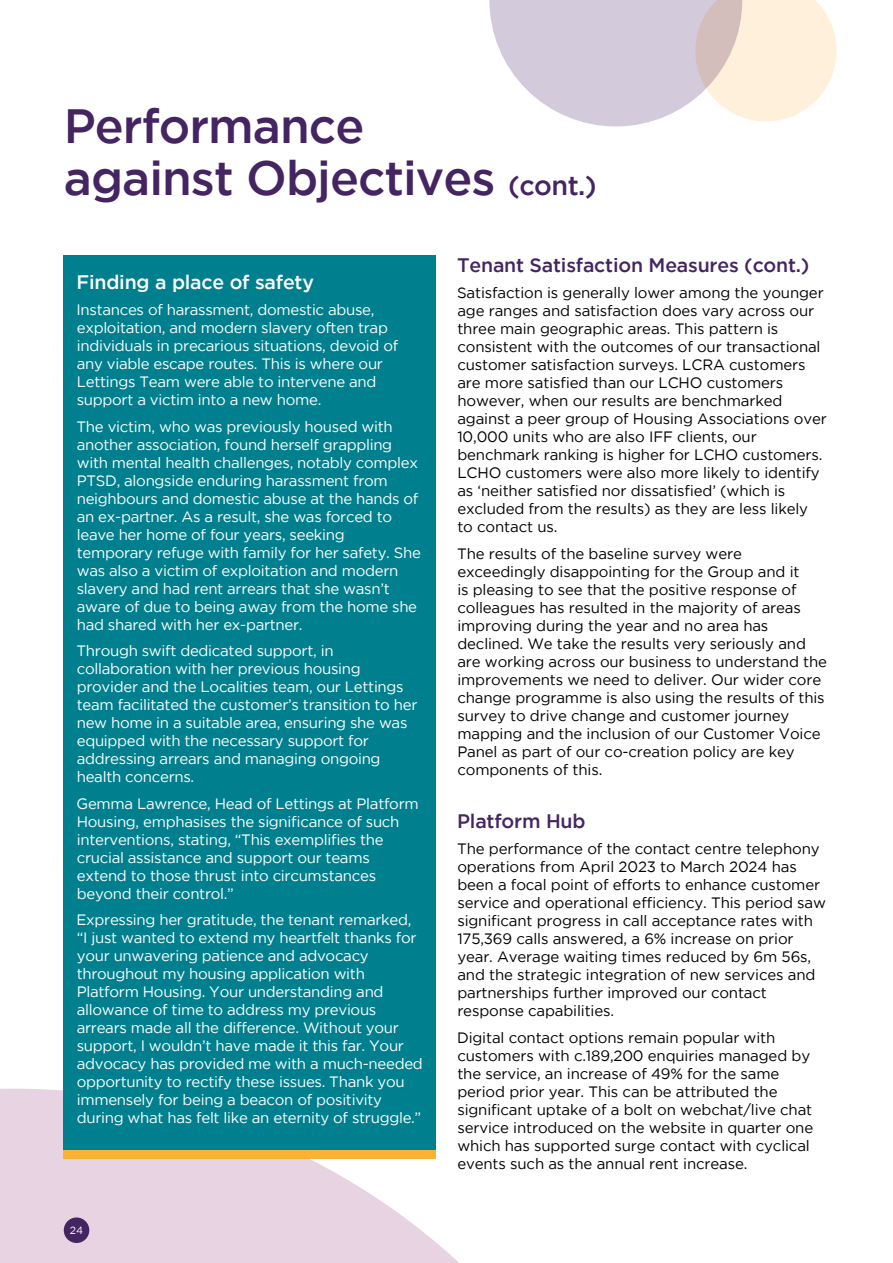
<style>
.page{position:relative;width:893px;height:1263px;background:#fff}
.page>*{position:absolute;margin:0;border:0;box-sizing:border-box;transform-origin:0 0}
.t1{font:500 48px/52.5px "Gotham";letter-spacing:-.02em;color:#442562}
.t2{font:500 19.5px "Gotham";letter-spacing:-.01em;color:#442562}
.t3{font:500 19.5px "Gotham";letter-spacing:-.01em;color:#fff}
.t4{font:15px/18px "Gotham";letter-spacing:-.01em;color:#000}
.t5{font:15px/18px "Gotham";letter-spacing:-.02em;color:#fff}
.t6{font:10.5px "Gotham";color:#fff}
.s1{font-size:27px}
</style>
<div class="page">
<svg style="left:0;top:1089px;width:459px;height:174px;fill:#e7d3e1"></svg>
<div style="left:64px;top:1217px;width:25px;height:26px;background:#442562;border-radius:50%"></div>
<svg style="left:489px;top:0;width:348px;height:126px"></svg>
<div style="left:64px;top:255px;width:372px;height:904px;background:#00808e"></div>
<div style="left:64px;top:1150px;width:372px;height:9px;background:#f9b234"></div>
<h1 class="t1" style="left:64px;top:98px;width:535px">Performance<br>against Objectives <span class="s1">(cont.)</span></h1>
<h2 class="t3" style="left:77px;top:271px;width:239px">Finding a place of safety</h2>
<p class="t5" style="left:77px;top:301px;width:323px">Instances of harassment, domestic abuse, exploitation, and modern slavery often trap individuals in precarious situations, devoid of any viable escape routes. This is where our Lettings Team were able to intervene and support a victim into a new home.</p>
<p class="t5" style="left:77px;top:417px;width:346px">The victim, who was previously housed with another association, found herself grappling with mental health challenges, notably complex PTSD, alongside enduring harassment from neighbours and domestic abuse at the hands of an ex-partner. As a result, she was forced to leave her home of four years, seeking temporary refuge with family for her safety. She was also a victim of exploitation and modern slavery and had rent arrears that she wasn’t aware of due to being away from the home she had shared with her ex-partner.</p>
<p class="t5" style="left:77px;top:642px;width:342px">Through swift dedicated support, in collaboration with her previous housing provider and the Localities team, our Lettings team facilitated the customer’s transition to her new home in a suitable area, ensuring she was equipped with the necessary support for addressing arrears and managing ongoing health concerns.</p>
<p class="t5" style="left:77px;top:794px;width:344px">Gemma Lawrence, Head of Lettings at Platform Housing, emphasises the significance of such interventions, stating, “This exemplifies the crucial assistance and support our teams extend to those thrust into circumstances beyond their control.”</p>
<p class="t5" style="left:77px;top:911px;width:348px">Expressing her gratitude, the tenant remarked, “I just wanted to extend my heartfelt thanks for your unwavering patience and advocacy throughout my housing application with Platform Housing. Your understanding and allowance of time to address my previous arrears made all the difference. Without your support, I wouldn’t have made it this far. Your advocacy has provided me with a much-needed opportunity to rectify these issues. Thank you immensely for being a beacon of positivity during what has felt like an eternity of struggle.”</p>
<p class="t6" style="left:70px;top:1224px;width:15px">24</p>
<h2 class="t2" style="left:457px;top:254px;width:354px">Tenant Satisfaction Measures (cont.)</h2>
<p class="t4" style="left:457px;top:284px;width:371px">Satisfaction is generally lower among the younger age ranges and satisfaction does vary across our three main geographic areas. This pattern is consistent with the outcomes of our transactional customer satisfaction surveys. LCRA customers are more satisfied than our LCHO customers however, when our results are benchmarked against a peer group of Housing Associations over 10,000 units who are also IFF clients, our benchmark ranking is higher for LCHO customers.<br>LCHO customers were also more likely to identify as ‘neither satisfied nor dissatisfied’ (which is excluded from the results) as they are less likely to contact us.</p>
<p class="t4" style="left:457px;top:544px;width:371px">The results of the baseline survey were exceedingly disappointing for the Group and it<br>is pleasing to see that the positive response of colleagues has resulted in the majority of areas improving during the year and no area has declined. We take the results very seriously and are working across our business to understand the improvements we need to deliver. Our wider core change programme is also using the results of this survey to drive change and customer journey mapping and the inclusion of our Customer Voice Panel as part of our co-creation policy are key components of this.</p>
<h2 class="t2" style="left:457px;top:810px;width:130px">Platform Hub</h2>
<p class="t4" style="left:457px;top:840px;width:370px">The performance of the contact centre telephony operations from April 2023 to March 2024 has been a focal point of efforts to enhance customer service and operational efficiency. This period saw significant progress in call acceptance rates with 175,369 calls answered, a 6% increase on prior year. Average waiting times reduced by 6m 56s, and the strategic integration of new services and partnerships further improved our contact response capabilities.</p>
<p class="t4" style="left:457px;top:1028px;width:358px">Digital contact options remain popular with customers with c.189,200 enquiries managed by the service, an increase of 49% for the same period prior year. This can be attributed the significant uptake of a bolt on webchat/live chat service introduced on the website in quarter one which has supported surge contact with cyclical events such as the annual rent increase.</p>
</div>
